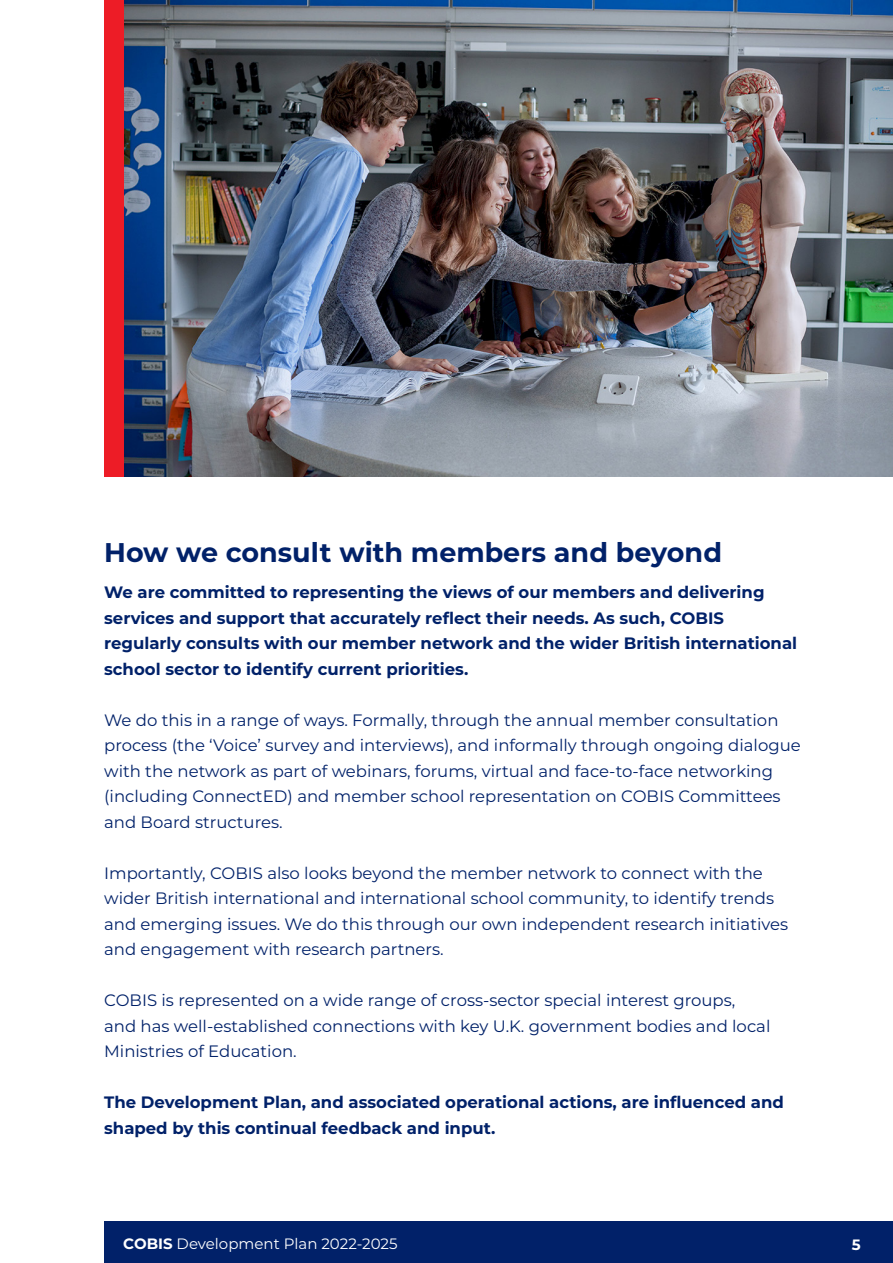
<style>
.page{position:relative;width:893px;height:1263px;background:#fff}
.page>*{position:absolute;margin:0;border:0;box-sizing:border-box;transform-origin:0 0}
.t1{font:700 27px "Montserrat";color:#012169}
.t2{font:16.5px/25.5px "Montserrat";color:#012169}
.t3{font:700 16.5px/25.5px "Montserrat";color:#012169}
.t4{font:15px "Montserrat";color:#fff}
.t5{font:700 15px "Montserrat";color:#fff}
.s1{font-weight:700}
</style>
<div class="page">
<img style="left:123px;top:0;width:770px;height:476px">
<div style="left:104px;top:1222px;width:789px;height:41px;background:#012169"></div>
<div style="left:104px;top:0;width:19px;height:476px;background:#ed1c26"></div>
<p class="t1" style="left:104px;top:533px;width:619px">How we consult with members and beyond</p>
<p class="t3" style="left:104px;top:579px;width:694px">We are committed to representing the views of our members and delivering services and support that accurately reflect their needs. As such, COBIS regularly consults with our member network and the wider British international school sector to identify current priorities.</p>
<p class="t2" style="left:104px;top:707px;width:698px">We do this in a range of ways. Formally, through the annual member consultation process (the ‘Voice’ survey and interviews), and informally through ongoing dialogue with the network as part of webinars, forums, virtual and face-to-face networking (including ConnectED) and member school representation on COBIS Committees and Board structures.</p>
<p class="t2" style="left:104px;top:860px;width:685px">Importantly, COBIS also looks beyond the member network to connect with the wider British international and international school community, to identify trends and emerging issues. We do this through our own independent research initiatives and engagement with research partners.</p>
<p class="t2" style="left:104px;top:987px;width:668px">COBIS is represented on a wide range of cross-sector special interest groups, and has well-established connections with key U.K. government bodies and local<br>Ministries of Education.</p>
<p class="t3" style="left:104px;top:1089px;width:681px">The Development Plan, and associated operational actions, are influenced and shaped by this continual feedback and input.</p>
<p class="t4" style="left:123px;top:1233px;width:276px"><span class="s1">COBIS</span> Development Plan 2022-2025</p>
<p class="t5" style="left:852px;top:1234px;width:10px">5</p>
</div>
